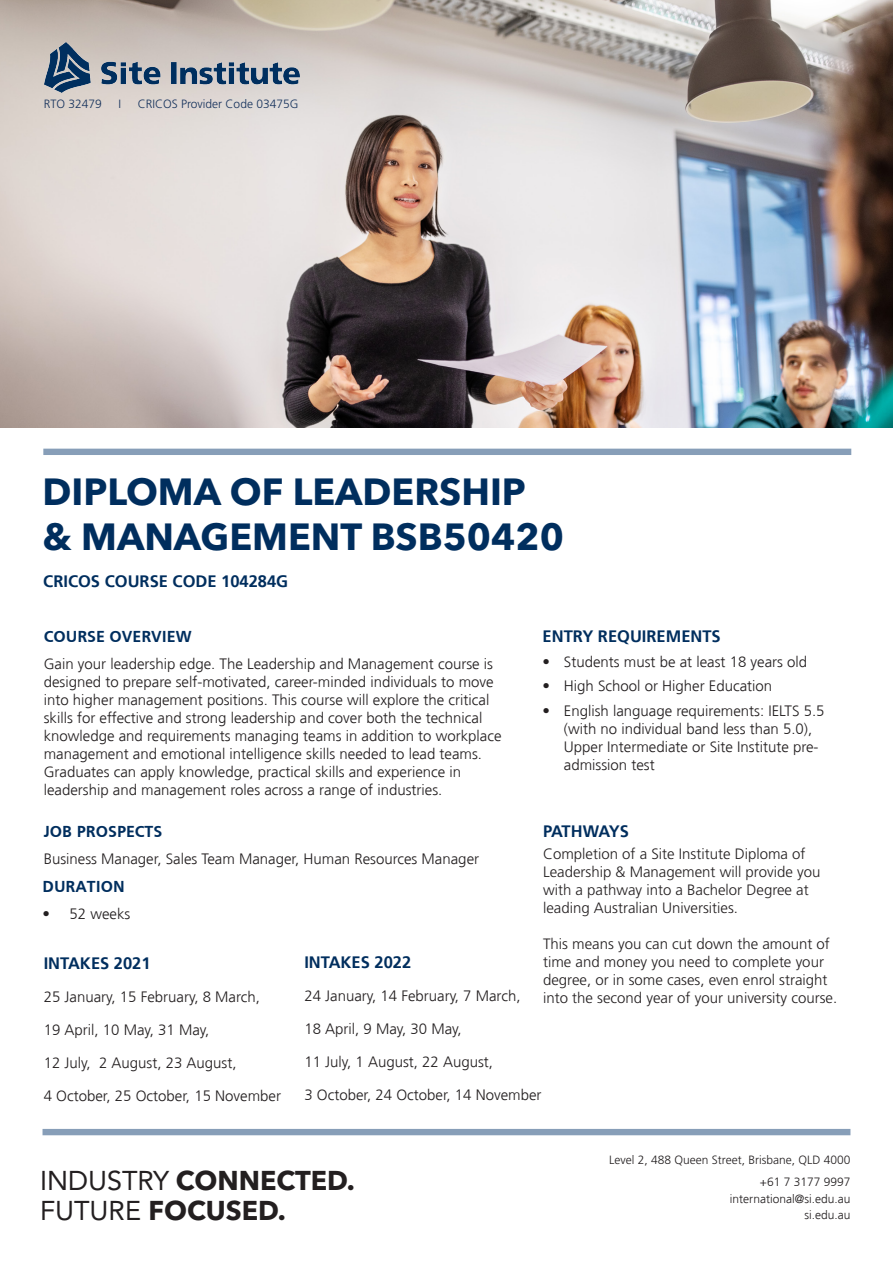
<style>
.page{position:relative;width:893px;height:1263px;background:#fff}
.page>*{position:absolute;margin:0;border:0;box-sizing:border-box;transform-origin:0 0}
.Subheadings{font:700 37.5px/45px "Avenir Next LT Pro";color:#002e5e}
.t1{font:700 27px "Avenir Next LT Pro";color:#231f20}
.Subheadings-2{font:700 16.5px "Frutiger";color:#002e5e}
.Subheadings-3{font:700 16.5px "Frutiger";color:#002e5e}
.Subheadings-4{font:700 16.5px "Frutiger";letter-spacing:-.035em;color:#002e5e}
.Body{font:300 15px/18px "Frutiger";color:#231f20}
.Body_Bold{font:300 15px/18px "Frutiger LT Std";color:#231f20}
.Subheadings-5{font:300 15px "Frutiger";color:#231f20}
.t2{font:300 12px "Frutiger";color:#231f20}
.t3{font:300 12px "Frutiger LT Std";color:#231f20}
.Body_Bold-2{font:300 12px "Frutiger LT Std";color:#16325c}
.s1{font-family:"Avenir";font-weight:400}
</style>
<div class="page">
<div style="left:43px;top:1129px;width:807px;height:6px;background:#879eb8"></div>
<img style="left:0;top:0;width:893px;height:427px">
<div style="left:43px;top:449px;width:808px;height:6px;background:#879eb8"></div>
<img style="left:44px;top:43px;width:256px;height:49px">
<p class="Body_Bold-2" style="left:44px;top:97px;width:60px">RTO 32479</p>
<p class="Body_Bold-2" style="left:119px;top:97px;width:4px">I</p>
<p class="Body_Bold-2" style="left:138px;top:97px;width:162px">CRICOS Provider Code 03475G</p>
<p class="Subheadings" style="left:43px;top:469px;width:523px">DIPLOMA OF LEADERSHIP &amp; MANAGEMENT BSB50420</p>
<p class="Subheadings-2" style="left:43px;top:571px;width:246px">CRICOS COURSE CODE 104284G</p>
<p class="Subheadings-3" style="left:44px;top:627px;width:149px">COURSE OVERVIEW</p>
<p class="Body" style="left:44px;top:655px;width:459px">Gain your leadership edge. The Leadership and Management course is designed to prepare self-motivated, career-minded individuals to move into higher management positions. This course will explore the critical skills for effective and strong leadership and cover both the technical knowledge and requirements managing teams in addition to workplace management and emotional intelligence skills needed to lead teams.<br>Graduates can apply knowledge, practical skills and experience in leadership and management roles across a range of industries.</p>
<p class="Subheadings-2" style="left:543px;top:627px;width:180px">ENTRY REQUIREMENTS</p>
<p class="Body" style="left:543px;top:653px;width:266px">• Students must be at least 18 years old</p>
<p class="Body" style="left:543px;top:677px;width:231px">• High School or Higher Education</p>
<p class="Body" style="left:564px;top:702px;width:262px;text-indent:-21px">• English language requirements: IELTS 5.5 (with no individual band less than 5.0), Upper Intermediate or Site Institute pre&shy;admission test</p>
<p class="Subheadings-4" style="left:543px;top:822px;width:88px">PATHWAYS</p>
<p class="Body_Bold" style="left:543px;top:845px;width:279px">Completion of a Site Institute Diploma of Leadership &amp; Management will provide you with a pathway into a Bachelor Degree at leading Australian Universities.</p>
<p class="Body_Bold" style="left:543px;top:935px;width:296px">This means you can cut down the amount of time and money you need to complete your degree, or in some cases, even enrol straight into the second year of your university course.</p>
<p class="Subheadings-3" style="left:44px;top:822px;width:120px">JOB PROSPECTS</p>
<p class="Body" style="left:44px;top:850px;width:437px">Business Manager, Sales Team Manager, Human Resources Manager</p>
<p class="Subheadings-3" style="left:43px;top:877px;width:84px">DURATION</p>
<p class="Body" style="left:43px;top:905px;width:89px">• 52 weeks</p>
<p class="Subheadings-2" style="left:304px;top:953px;width:108px">INTAKES 2022</p>
<p class="Subheadings-5" style="left:304px;top:988px;width:218px">24 January, 14 February, 7 March,</p>
<p class="Subheadings-5" style="left:304px;top:1020px;width:159px">18 April, 9 May, 30 May,</p>
<p class="Subheadings-5" style="left:304px;top:1053px;width:190px">11 July, 1 August, 22 August,</p>
<p class="Subheadings-5" style="left:304px;top:1086px;width:239px">3 October, 24 October, 14 November</p>
<p class="Subheadings-2" style="left:44px;top:954px;width:108px">INTAKES 2021</p>
<p class="Subheadings-5" style="left:44px;top:988px;width:218px">25 January, 15 February, 8 March,</p>
<p class="Subheadings-5" style="left:44px;top:1021px;width:167px">19 April, 10 May, 31 May,</p>
<p class="Subheadings-5" style="left:44px;top:1054px;width:194px">12 July, 2 August, 23 August,</p>
<p class="Subheadings-5" style="left:44px;top:1087px;width:239px">4 October, 25 October, 15 November</p>
<p class="t1" style="left:40px;top:1163px;width:316px"><span class="s1">INDUSTRY</span> CONNECTED.</p>
<p class="t1" style="left:40px;top:1193px;width:247px"><span class="s1">FUTURE</span> FOCUSED.</p>
<p class="t3" style="left:609px;top:1152px;width:243px">Level 2, 488 Queen Street, Brisbane, QLD 4000</p>
<p class="t2" style="left:760px;top:1175px;width:92px">+61 7 3177 9997</p>
<p class="t2" style="left:730px;top:1192px;width:122px">international@si.edu.au</p>
<p class="t2" style="left:804px;top:1208px;width:48px">si.edu.au</p>
</div>
